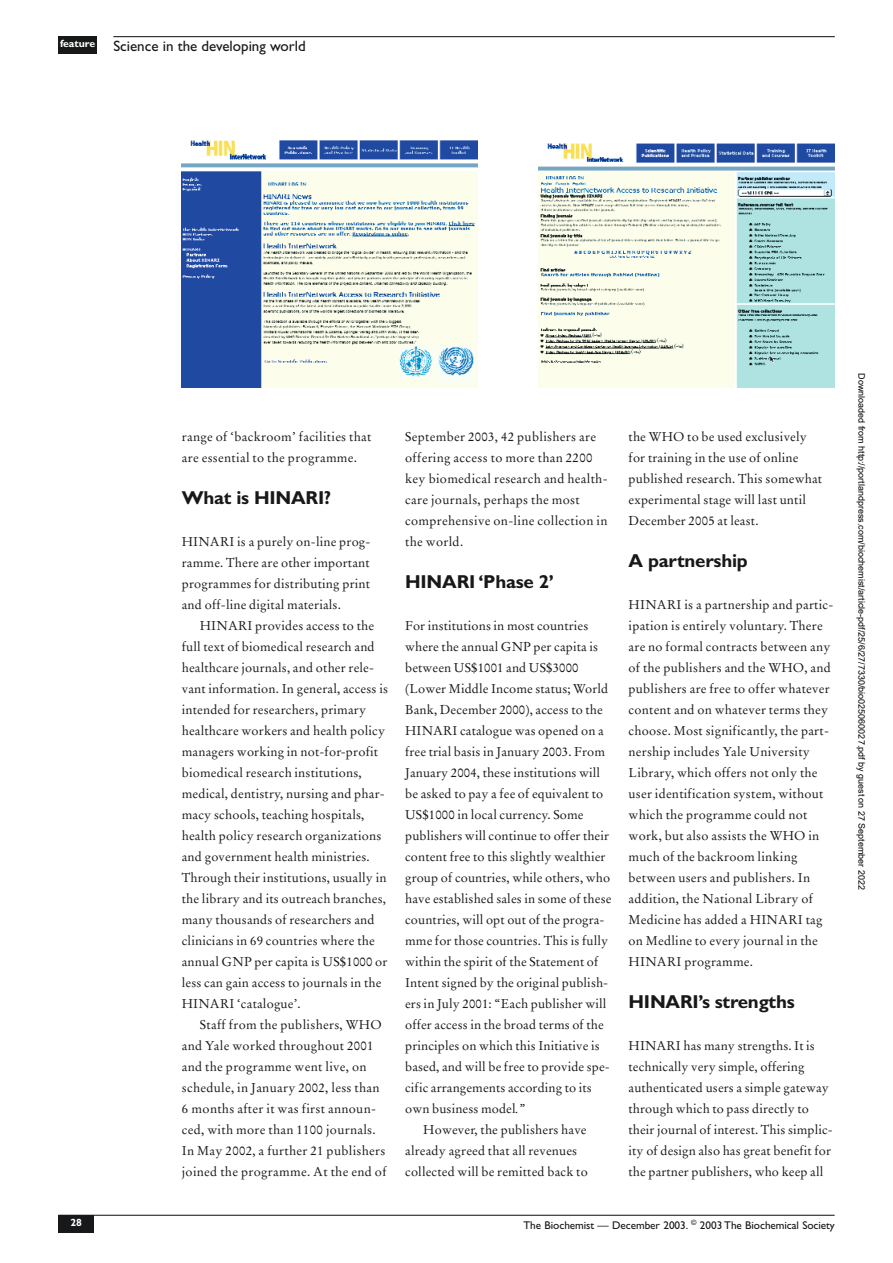
<style>
.page{position:relative;width:893px;height:1263px;background:#fff}
.page>*{position:absolute;margin:0;border:0;box-sizing:border-box;transform-origin:0 0}
.t1{font:700 18.75px "Gill Sans";letter-spacing:-.01em;color:#171819}
.t2{font:15px "Gill Sans";color:#171819}
.t3{font:12.75px/21px "Stempel Garamond";letter-spacing:.015em;color:#171819}
.t4{font:11.25px "Gill Sans";letter-spacing:-.005em;color:#171819}
.t5{font:700 10.5px "Gill Sans";color:#fff}
.t6{font:9px "Arial";color:#000}
.s1{font-style:italic}
</style>
<div class="page">
<hr style="left:113px;top:36px;width:721px;height:1px;background:#171819">
<div style="left:58px;top:36px;width:39px;height:18px;background:#171819"></div>
<hr style="left:58px;top:1215px;width:776px;height:1px;background:#171819">
<div style="left:58px;top:1215px;width:36px;height:18px;background:#171819"></div>
<img style="left:182px;top:140px;width:295px;height:248px">
<img style="left:538px;top:143px;width:296px;height:245px">
<p class="t2" style="left:60px;top:40px;width:247px"><sup>feature</sup> Science in the developing world</p>
<p class="t5" style="left:70px;top:1219px;width:13px">28</p>
<p class="t3" style="left:182px;top:427px;width:191px">range of ‘backroom’ facilities that are essential to the programme.</p>
<h1 class="t1" style="left:182px;top:491px;width:151px">What is HINARI?</h1>
<p class="t3" style="left:182px;top:532px;width:190px;text-align:justify">HINARI is a purely on-line prog&shy;ramme. There are other important programmes for distributing print and off-line digital materials.</p>
<p class="t3" style="left:182px;top:616px;width:208px;text-indent:18px">HINARI provides access to the full text of biomedical research and healthcare journals, and other rele&shy;vant information. In general, access is intended for researchers, primary healthcare workers and health policy managers working in not-for-profit biomedical research institutions, medical, dentistry, nursing and phar&shy;macy schools, teaching hospitals, health policy research organizations and government health ministries.<br>Through their institutions, usually in the library and its outreach branches, many thousands of researchers and clinicians in 69 countries where the annual GNP per capita is US$1000 or less can gain access to journals in the HINARI ‘catalogue’.</p>
<p class="t3" style="left:182px;top:1015px;width:206px;text-indent:18px">Staff from the publishers, WHO and Yale worked throughout 2001 and the programme went live, on schedule, in January 2002, less than 6 months after it was first announ&shy;ced, with more than 1100 journals.<br>In May 2002, a further 21 publishers joined the programme. At the end of</p>
<p class="t3" style="left:405px;top:427px;width:204px">September 2003, 42 publishers are offering access to more than 2200 key biomedical research and health&shy;care journals, perhaps the most comprehensive on-line collection in the world.</p>
<h1 class="t1" style="left:405px;top:575px;width:150px">HINARI ‘Phase 2’</h1>
<p class="t3" style="left:405px;top:616px;width:185px">For institutions in most countries</p>
<p class="t3" style="left:405px;top:637px;width:194px">where the annual GNP per capita is</p>
<p class="t3" style="left:405px;top:658px;width:175px">between US$1001 and US$3000</p>
<p class="t3" style="left:405px;top:679px;width:204px">(Lower Middle Income status; World</p>
<p class="t3" style="left:405px;top:700px;width:199px">Bank, December 2000), access to the</p>
<p class="t3" style="left:405px;top:721px;width:200px">HINARI catalogue was opened on a</p>
<p class="t3" style="left:405px;top:742px;width:201px">free trial basis in January 2003. From</p>
<p class="t3" style="left:405px;top:763px;width:196px">January 2004, these institutions will</p>
<p class="t3" style="left:405px;top:784px;width:200px">be asked to pay a fee of equivalent to</p>
<p class="t3" style="left:405px;top:805px;width:180px">US$1000 in local currency. Some</p>
<p class="t3" style="left:405px;top:826px;width:205px">publishers will continue to offer their</p>
<p class="t3" style="left:405px;top:847px;width:202px">content free to this slightly wealthier</p>
<p class="t3" style="left:405px;top:868px;width:206px">group of countries, while others, who</p>
<p class="t3" style="left:405px;top:889px;width:208px">have established sales in some of these</p>
<p class="t3" style="left:405px;top:910px;width:201px">countries, will opt out of the progra-</p>
<p class="t3" style="left:405px;top:931px;width:204px">mme for those countries. This is fully</p>
<p class="t3" style="left:405px;top:952px;width:195px">within the spirit of the Statement of</p>
<p class="t3" style="left:405px;top:973px;width:204px">Intent signed by the original publish-</p>
<p class="t3" style="left:405px;top:994px;width:203px">ers in July 2001: “Each publisher will</p>
<p class="t3" style="left:405px;top:1015px;width:200px">offer access in the broad terms of the</p>
<p class="t3" style="left:405px;top:1036px;width:196px">principles on which this Initiative is</p>
<p class="t3" style="left:405px;top:1057px;width:206px">based, and will be free to provide spe-</p>
<p class="t3" style="left:405px;top:1078px;width:188px">cific arrangements according to its</p>
<p class="t3" style="left:405px;top:1099px;width:122px">own business model<span class="s1">.</span>”</p>
<p class="t3" style="left:423px;top:1120px;width:165px">However, the publishers have</p>
<p class="t3" style="left:405px;top:1141px;width:173px">already agreed that all revenues</p>
<p class="t3" style="left:405px;top:1162px;width:184px">collected will be remitted back to</p>
<p class="t3" style="left:628px;top:427px;width:195px">the WHO to be used exclusively for training in the use of online published research. This somewhat experimental stage will last until<br>December 2005 at least.</p>
<h1 class="t1" style="left:628px;top:554px;width:121px">A partnership</h1>
<p class="t3" style="left:628px;top:595px;width:206px">HINARI is a partnership and partic&shy;ipation is entirely voluntary. There are no formal contracts between any of the publishers and the WHO, and publishers are free to offer whatever content and on whatever terms they choose. Most significantly, the part&shy;nership includes Yale University Library, which offers not only the user identification system, without which the programme could not work, but also assists the WHO in much of the backroom linking between users and publishers. In addition, the National Library of Medicine has added a HINARI tag on Medline to every journal in the HINARI programme.</p>
<h1 class="t1" style="left:628px;top:995px;width:168px">HINARI’s strengths</h1>
<p class="t3" style="left:628px;top:1036px;width:206px">HINARI has many strengths. It is technically very simple, offering authenticated users a simple gateway through which to pass directly to their journal of interest. This simplic&shy;ity of design also has great benefit for the partner publishers, who keep all</p>
<p class="t4" style="left:523px;top:1221px;width:313px">The Biochemist — December 2003. <sup>©</sup> 2003 The Biochemical Society</p>
<p class="t6" style="left:865px;top:373px;width:518px;rotate:90deg">Downloaded from http://portlandpress.com/biochemist/article-pdf/25/6/27/7330/bio025060027.pdf by guest on 27 September 2022</p>
</div>
